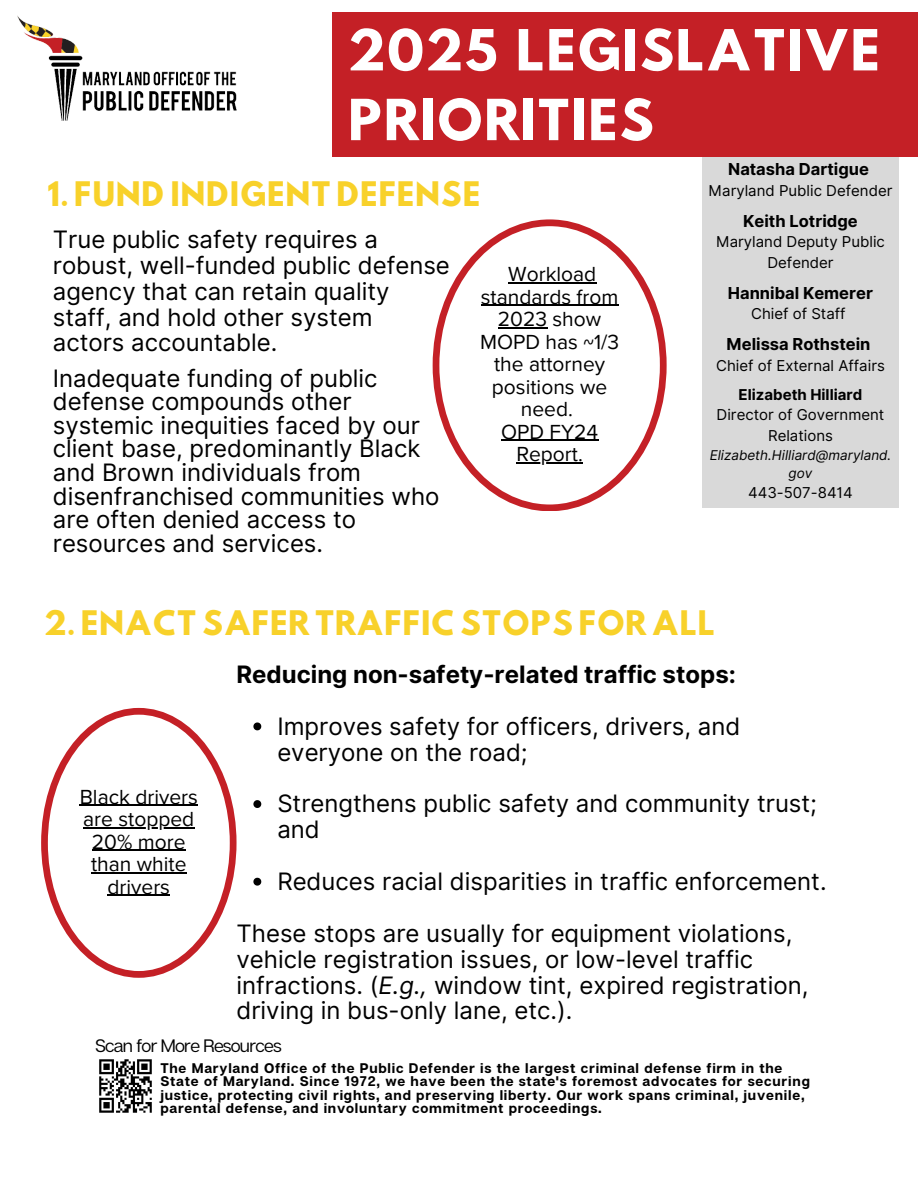
<style>
.page{position:relative;width:918px;height:1188px;background:#fff}
.page>*{position:absolute;margin:0;border:0;box-sizing:border-box;transform-origin:0 0}
.t1{font:50.25px/69.8px "Hussar Bd";color:#fff}
.t2{font:30px "Hussar Bd";color:#f8d12a}
.t3{font:24px/25.8px "Inter";color:#000}
.t4{font:700 24px "Inter";color:#000}
.t5{font:21px/22.5px "Proxima Nova";color:#000;text-align:center}
.t6{font:18px "Articulat CF";letter-spacing:-.04em;color:#000}
.t7{font:700 16.5px "Inter";color:#000}
.t8{font:15px/20.5px "Inter";color:#000;text-align:center}
.t9{font:700 15px "Inter";color:#000}
.t10{font:700 13.95px/13.5px "Articulat CF";letter-spacing:.055em;color:#000}
.t11{font:italic 13.5px/18.5px "Inter";color:#000;text-align:center}
.s1{font-style:italic}
</style>
<div class="page">
<img style="left:17px;top:16px;width:220px;height:104px">
<img style="left:99px;top:1059px;width:53px;height:54px">
<svg style="left:433px;top:219px;width:234px;height:292px"></svg>
<hr style="left:508px;top:282px;width:88px;height:2px;background:#000">
<hr style="left:481px;top:305px;width:137px;height:1px;background:#000">
<hr style="left:498px;top:327px;width:49px;height:2px;background:#000">
<hr style="left:501px;top:440px;width:97px;height:1px;background:#000">
<hr style="left:516px;top:462px;width:67px;height:2px;background:#000">
<div style="left:702px;top:149px;width:197px;height:359px;background:#d9d9d9"></div>
<div style="left:332px;top:12px;width:586px;height:145px;background:#c42026"></div>
<svg style="left:41px;top:708px;width:196px;height:270px"></svg>
<hr style="left:80px;top:805px;width:118px;height:1px;background:#000">
<hr style="left:83px;top:827px;width:111px;height:1px;background:#000">
<hr style="left:92px;top:850px;width:94px;height:1px;background:#000">
<hr style="left:91px;top:872px;width:96px;height:1px;background:#000">
<hr style="left:108px;top:895px;width:62px;height:1px;background:#000">
<svg style="left:253px;top:722px;width:8px;height:8px"></svg>
<svg style="left:253px;top:800px;width:8px;height:8px"></svg>
<svg style="left:253px;top:878px;width:8px;height:8px"></svg>
<p class="t1" style="left:348px;top:22px;width:534px">2025 LEGISLATIVE<br>PRIORITIES</p>
<p class="t2" style="left:46px;top:179px;width:436px">1. FUND INDIGENT DEFENSE</p>
<h6 class="t7" style="left:728px;top:159px;width:142px">Natasha Dartigue</h6>
<p class="t8" style="left:709px;top:180px;width:185px">Maryland Public Defender</p>
<p class="t7" style="left:743px;top:211px;width:116px">Keith Lotridge</p>
<p class="t8" style="left:716px;top:231px;width:170px">Maryland Deputy Public<br>Defender</p>
<p class="t7" style="left:728px;top:283px;width:147px">Hannibal Kemerer</p>
<p class="t8" style="left:751px;top:303px;width:96px">Chief of Staff</p>
<p class="t7" style="left:727px;top:334px;width:145px">Melissa Rothstein</p>
<p class="t8" style="left:716px;top:355px;width:170px">Chief of External Affairs</p>
<h2 class="t9" style="left:739px;top:385px;width:125px">Elizabeth Hilliard</h2>
<h5 class="t8" style="left:717px;top:404px;width:169px">Director of Government<br>Relations</h5>
<h4 class="t11" style="left:710px;top:446px;width:183px">Elizabeth.Hilliard@maryland. gov</h4>
<h4 class="t8" style="left:748px;top:482px;width:106px">443-507-8414</h4>
<h2 class="t3" style="left:53px;top:226px;width:399px">True public safety requires a robust, well-funded public defense agency that can retain quality staff, and hold other system actors accountable.</h2>
<h5 class="t3" style="left:53px;top:366px;width:388px;line-height:23.7px">Inadequate funding of public defense compounds other systemic inequities faced by our client base, predominantly Black and Brown individuals from disenfranchised communities who are often denied access to resources and services.</h5>
<h1 class="t5" style="left:480px;top:264px;width:140px">Workload standards from<br>2023 show<br>MOPD has ~1/3 the attorney positions we need.<br>OPD FY24</h1>
<p class="t5" style="left:516px;top:444px;width:68px">Report.</p>
<p class="t2" style="left:44px;top:608px;width:673px">2. ENACT SAFER TRAFFIC STOPS FOR ALL</p>
<h3 class="t5" style="left:80px;top:786px;width:120px">Black drivers</h3>
<p class="t5" style="left:83px;top:808px;width:113px">are stopped<br>20% more than white drivers</p>
<p class="t4" style="left:237px;top:660px;width:501px">Reducing non-safety-related traffic stops:</p>
<p class="t3" style="left:277px;top:713px;width:465px">Improves safety for officers, drivers, and everyone on the road;</p>
<h4 class="t3" style="left:277px;top:791px;width:541px">Strengthens public safety and community trust; and</h4>
<h6 class="t3" style="left:277px;top:868px;width:551px">Reduces racial disparities in traffic enforcement.</h6>
<p class="t3" style="left:237px;top:920px;width:573px">These stops are usually for equipment violations, vehicle registration issues, or low-level traffic infractions. (<span class="s1">E.g.,</span> window tint, expired registration, driving in bus-only lane, etc.).</p>
<p class="t6" style="left:95px;top:1034px;width:188px">Scan for More Resources</p>
<p class="t10" style="left:160px;top:1060px;width:651px">The Maryland Office of the Public Defender is the largest criminal defense firm in the State of Maryland. Since 1972, we have been the state's foremost advocates for securing justice, protecting civil rights, and preserving liberty. Our work spans criminal, juvenile, parental defense, and involuntary commitment proceedings.</p>
</div>
